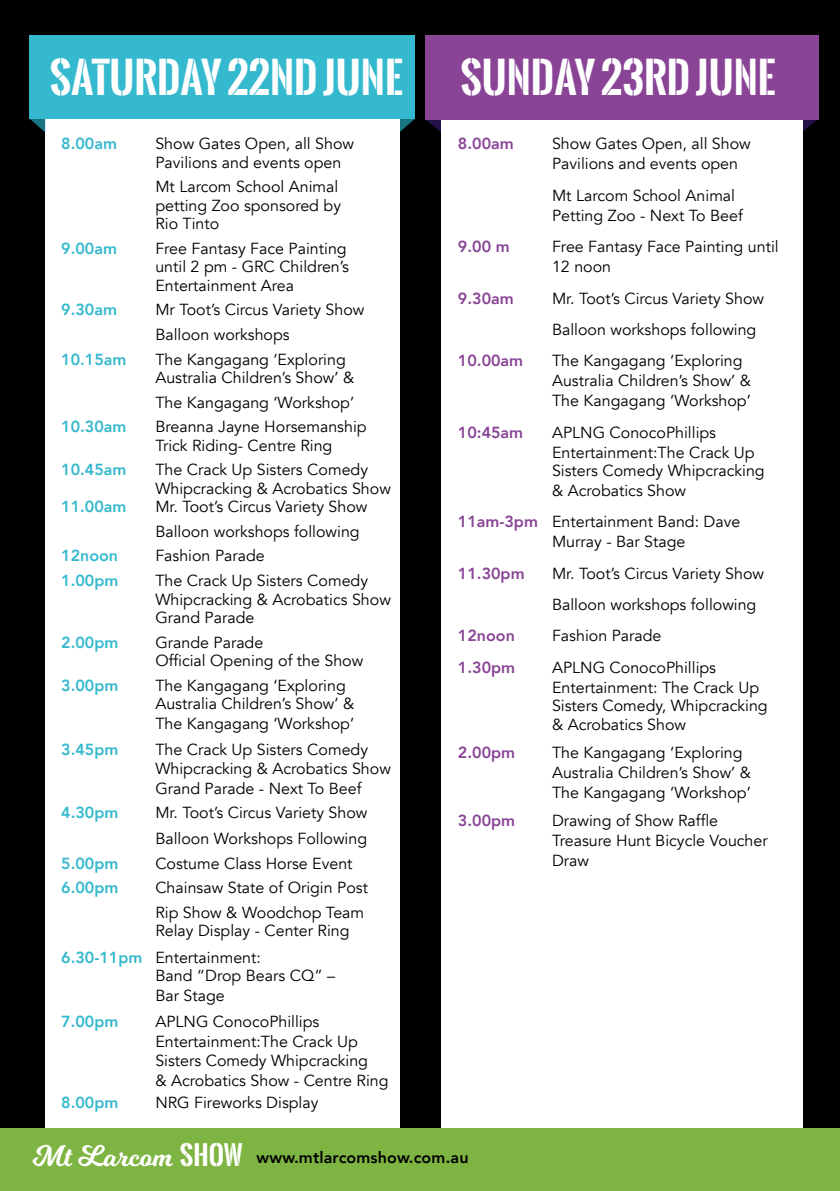
<style>
.page{position:relative;width:840px;height:1191px;background:#fff}
.page>*{position:absolute;margin:0;border:0;box-sizing:border-box;transform-origin:0 0}
.t1{font:700 41.8px "Oswald Stencil";color:#fff}
.t2{font:16px/20px "Avenir";color:#000}
.t3{font:800 16px "Avenir";color:#35b9ce}
.t4{font:800 16px "Avenir";color:#894496}
.t5{font:800 16px "Avenir";letter-spacing:.01em;color:#000}
.s1{font-weight:800;color:#35b9ce}
.s2{font-weight:800;color:#894496}
.s3{font-family:"Milkshake";font-weight:400;font-size:29.4px;color:#fff}
.s4{font-family:"Oswald Stencil";font-weight:700;font-size:26.2px;color:#fff}
</style>
<div class="page">
<div style="left:0;top:0;width:839px;height:1191px;background:#000"></div>
<svg style="left:802px;top:120px;width:14px;height:11px"></svg>
<svg style="left:426px;top:120px;width:15px;height:12px"></svg>
<div style="left:441px;top:37px;width:361px;height:1154px;background:#fff"></div>
<div style="left:425px;top:35px;width:393px;height:85px;background:#894496"></div>
<svg style="left:399px;top:119px;width:16px;height:13px"></svg>
<div style="left:45px;top:36px;width:354px;height:1155px;background:#fff"></div>
<svg style="left:30px;top:119px;width:15px;height:13px"></svg>
<div style="left:30px;top:35px;width:385px;height:84px;background:#35b9ce"></div>
<div style="left:0;top:1128px;width:839px;height:63px;background:#7eb442"></div>
<h1 class="t1" style="left:50px;top:46px;width:354px">SATURDAY 22ND JUNE</h1>
<h1 class="t1" style="left:460px;top:46px;width:316px">SUNDAY 23RD JUNE</h1>
<p class="t3" style="left:61px;top:131px;width:57px">8.00am</p>
<p class="t2" style="left:155px;top:135px;width:200px;line-height:18.4px">Show Gates Open, all Show<br>Pavilions and events open</p>
<p class="t2" style="left:155px;top:178px;width:187px;line-height:18.4px">Mt Larcom School Animal petting Zoo sponsored by<br>Rio Tinto</p>
<p class="t3" style="left:61px;top:236px;width:57px">9.00am</p>
<p class="t2" style="left:155px;top:239px;width:195px;line-height:18.4px">Free Fantasy Face Painting until 2 pm - GRC Children’s<br>Entertainment Area</p>
<p class="t3" style="left:61px;top:297px;width:57px">9.30am</p>
<p class="t2" style="left:155px;top:298px;width:210px;line-height:24.6px">Mr Toot’s Circus Variety Show<br>Balloon workshops</p>
<p class="t3" style="left:61px;top:346px;width:67px">10.15am</p>
<p class="t2" style="left:155px;top:350px;width:200px;line-height:18.4px">The Kangagang ‘Exploring<br>Australia Children’s Show’ &amp;</p>
<p class="t2" style="left:155px;top:392px;width:200px">The Kangagang ‘Workshop’</p>
<p class="t3" style="left:61px;top:414px;width:67px">10.30am</p>
<p class="t2" style="left:155px;top:418px;width:213px;line-height:18.4px">Breanna Jayne Horsemanship<br>Trick Riding- Centre Ring</p>
<p class="t3" style="left:61px;top:457px;width:67px">10.45am</p>
<p class="t2" style="left:155px;top:461px;width:237px;line-height:18.4px">The Crack Up Sisters Comedy<br>Whipcracking &amp; Acrobatics Show</p>
<p class="t3" style="left:61px;top:494px;width:67px">11.00am</p>
<p class="t2" style="left:155px;top:494px;width:213px;line-height:24.6px">Mr. Toot’s Circus Variety Show<br>Balloon workshops following</p>
<p class="t3" style="left:61px;top:543px;width:58px">12noon</p>
<p class="t2" style="left:155px;top:546px;width:111px">Fashion Parade</p>
<p class="t3" style="left:61px;top:568px;width:59px">1.00pm</p>
<p class="t2" style="left:155px;top:571px;width:237px;line-height:18.4px">The Crack Up Sisters Comedy<br>Whipcracking &amp; Acrobatics Show<br>Grand Parade</p>
<p class="t3" style="left:61px;top:629px;width:59px">2.00pm</p>
<p class="t2" style="left:155px;top:633px;width:209px;line-height:18.4px">Grande Parade<br>Official Opening of the Show</p>
<p class="t3" style="left:61px;top:672px;width:59px">3.00pm</p>
<p class="t2" style="left:155px;top:676px;width:200px;line-height:18.4px">The Kangagang ‘Exploring<br>Australia Children’s Show’ &amp;</p>
<p class="t2" style="left:155px;top:714px;width:200px">The Kangagang ‘Workshop’</p>
<p class="t3" style="left:61px;top:737px;width:59px">3.45pm</p>
<p class="t2" style="left:155px;top:741px;width:237px;line-height:18.4px">The Crack Up Sisters Comedy<br>Whipcracking &amp; Acrobatics Show</p>
<p class="t2" style="left:155px;top:778px;width:207px">Grand Parade - Next To Beef</p>
<p class="t3" style="left:61px;top:799px;width:59px">4.30pm</p>
<p class="t2" style="left:155px;top:799px;width:213px;line-height:26.2px">Mr. Toot’s Circus Variety Show<br>Balloon Workshops Following</p>
<p class="t3" style="left:61px;top:850px;width:59px">5.00pm</p>
<p class="t2" style="left:155px;top:853px;width:199px">Costume Class Horse Event</p>
<p class="t3" style="left:61px;top:875px;width:59px">6.00pm</p>
<p class="t2" style="left:155px;top:875px;width:214px;line-height:24.6px">Chainsaw State of Origin Post<br>Rip Show &amp; Woodchop Team</p>
<p class="t2" style="left:61px;top:918px;width:290px;line-height:26.2px;text-indent:94px">Relay Display - Center Ring<br><span class="s1">6.30-11pm</span> Entertainment:</p>
<p class="t2" style="left:155px;top:965px;width:181px">Band “Drop Bears CQ” –<br>Bar Stage</p>
<p class="t3" style="left:61px;top:1009px;width:59px">7.00pm</p>
<p class="t2" style="left:155px;top:1012px;width:204px">APLNG ConocoPhillips<br>Entertainment:The Crack Up</p>
<p class="t2" style="left:155px;top:1050px;width:234px">Sisters Comedy Whipcracking<br>&amp; Acrobatics Show - Centre Ring</p>
<p class="t3" style="left:61px;top:1089px;width:59px">8.00pm</p>
<p class="t2" style="left:155px;top:1092px;width:164px">NRG Fireworks Display</p>
<p class="t4" style="left:457px;top:131px;width:57px">8.00am</p>
<p class="t2" style="left:551px;top:134px;width:200px">Show Gates Open, all Show<br>Pavilions and events open</p>
<p class="t2" style="left:551px;top:185px;width:192px">Mt Larcom School Animal<br>Petting Zoo - Next To Beef</p>
<p class="t4" style="left:457px;top:234px;width:53px">9.00 m</p>
<p class="t2" style="left:551px;top:237px;width:228px">Free Fantasy Face Painting until<br>12 noon</p>
<p class="t4" style="left:457px;top:285px;width:57px">9.30am</p>
<p class="t2" style="left:551px;top:282px;width:213px;line-height:31.4px">Mr. Toot’s Circus Variety Show<br>Balloon workshops following</p>
<p class="t4" style="left:457px;top:348px;width:67px">10.00am</p>
<p class="t2" style="left:551px;top:351px;width:200px">The Kangagang ‘Exploring<br>Australia Children’s Show’ &amp;<br>The Kangagang ‘Workshop’</p>
<p class="t4" style="left:457px;top:419px;width:67px">10:45am</p>
<p class="t2" style="left:551px;top:422px;width:204px">APLNG ConocoPhillips<br>Entertainment:The Crack Up</p>
<p class="t2" style="left:551px;top:461px;width:214px">Sisters Comedy Whipcracking &amp; Acrobatics Show</p>
<p class="t2" style="left:551px;top:512px;width:190px;text-indent:-94px"><span class="s2">11am-3pm</span> Entertainment Band: Dave<br>Murray - Bar Stage</p>
<p class="t4" style="left:457px;top:560px;width:68px">11.30pm</p>
<p class="t2" style="left:551px;top:558px;width:213px;line-height:31.4px">Mr. Toot’s Circus Variety Show<br>Balloon workshops following</p>
<p class="t4" style="left:457px;top:623px;width:58px">12noon</p>
<p class="t2" style="left:551px;top:626px;width:111px">Fashion Parade</p>
<p class="t4" style="left:457px;top:655px;width:59px">1.30pm</p>
<p class="t2" style="left:551px;top:657px;width:208px">APLNG ConocoPhillips<br>Entertainment: The Crack Up</p>
<p class="t2" style="left:551px;top:697px;width:217px;line-height:18.4px">Sisters Comedy, Whipcracking &amp; Acrobatics Show</p>
<p class="t4" style="left:457px;top:739px;width:59px">2.00pm</p>
<p class="t2" style="left:551px;top:742px;width:200px">The Kangagang ‘Exploring<br>Australia Children’s Show’ &amp;<br>The Kangagang ‘Workshop’</p>
<p class="t4" style="left:457px;top:807px;width:59px">3.00pm</p>
<p class="t2" style="left:551px;top:810px;width:217px">Drawing of Show Raffle<br>Treasure Hunt Bicycle Voucher<br>Draw</p>
<p class="t5" style="left:33px;top:1144px;width:437px"><span class="s3">Mt Larcom</span> <span class="s4">SHOW</span> www.mtlarcomshow.com.au</p>
</div>
